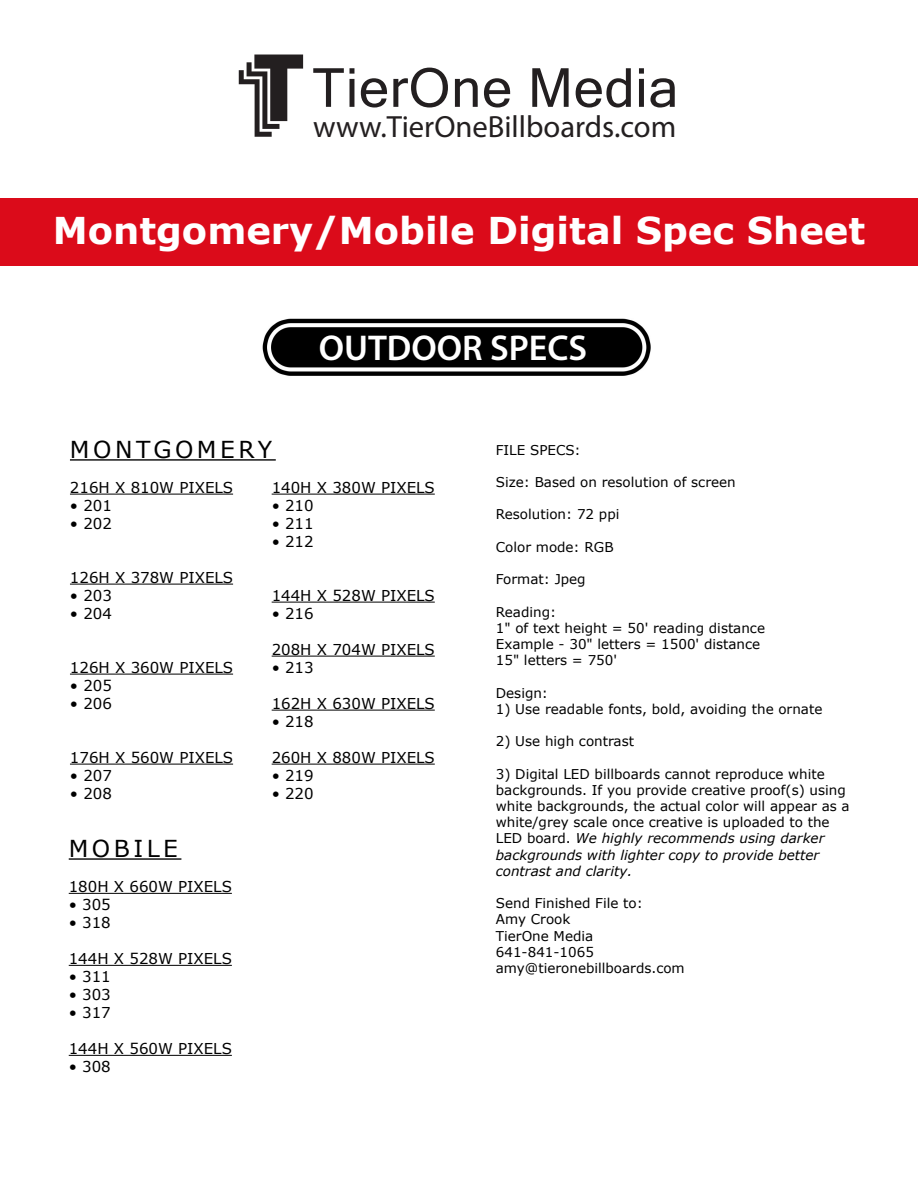
<style>
.page{position:relative;width:918px;height:1188px;background:#fff}
.page>*{position:absolute;margin:0;border:0;box-sizing:border-box;transform-origin:0 0}
.t1{font:54px "Microsoft Sans Serif";letter-spacing:.015em;color:#231f20}
.t2{font:700 36.9px "Verdana";color:#fff}
.t3{font:600 36px "Myriad Pro";color:#fff}
.t4{font:30.75px "Myriad Pro";color:#231f20}
.t5{font:23.4px "Verdana";letter-spacing:.15em;color:#000}
.t6{font:15px "Verdana";color:#000}
.t7{font:13.5px/16.2px "Verdana";color:#000}
.s1{font-style:italic}
</style>
<div class="page">
<div style="left:0;top:198px;width:918px;height:68px;background:#db0b1a"></div>
<img style="left:262px;top:318px;width:389px;height:58px">
<div style="left:276px;top:334px;width:354px;height:26px;background:#000"></div>
<svg style="left:239px;top:55px;width:64px;height:82px"></svg>
<hr style="left:70px;top:459px;width:206px;height:2px;background:#000">
<hr style="left:70px;top:494px;width:163px;height:1px;background:#000">
<hr style="left:70px;top:584px;width:163px;height:1px;background:#000">
<hr style="left:70px;top:674px;width:163px;height:1px;background:#000">
<hr style="left:70px;top:764px;width:163px;height:1px;background:#000">
<hr style="left:272px;top:494px;width:163px;height:1px;background:#000">
<hr style="left:272px;top:602px;width:163px;height:1px;background:#000">
<hr style="left:272px;top:656px;width:163px;height:1px;background:#000">
<hr style="left:272px;top:710px;width:163px;height:1px;background:#000">
<hr style="left:272px;top:764px;width:163px;height:1px;background:#000">
<hr style="left:69px;top:893px;width:163px;height:1px;background:#000">
<hr style="left:69px;top:965px;width:163px;height:1px;background:#000">
<hr style="left:69px;top:1055px;width:163px;height:1px;background:#000">
<hr style="left:69px;top:858px;width:112px;height:2px;background:#000">
<h1 class="t1" style="left:312px;top:53px;width:368px">TierOne Media</h1>
<h3 class="t4" style="left:313px;top:107px;width:365px">www.TierOneBillboards.com</h3>
<h2 class="t2" style="left:53px;top:204px;width:814px">Montgomery/Mobile Digital Spec Sheet</h2>
<h3 class="t3" style="left:319px;top:325px;width:270px">OUTDOOR SPECS</h3>
<h3 class="t5" style="left:70px;top:433px;width:204px">MONTGOMERY</h3>
<p class="t6" style="left:70px;top:477px;width:165px">216H X 810W PIXELS</p>
<p class="t6" style="left:70px;top:495px;width:44px">• 201</p>
<p class="t6" style="left:70px;top:513px;width:44px">• 202</p>
<p class="t6" style="left:272px;top:477px;width:165px">140H X 380W PIXELS</p>
<p class="t6" style="left:272px;top:495px;width:44px">• 210</p>
<p class="t6" style="left:272px;top:513px;width:44px">• 211</p>
<p class="t6" style="left:272px;top:531px;width:44px">• 212</p>
<p class="t6" style="left:70px;top:567px;width:165px">126H X 378W PIXELS</p>
<p class="t6" style="left:70px;top:585px;width:44px">• 203</p>
<p class="t6" style="left:70px;top:603px;width:44px">• 204</p>
<p class="t6" style="left:70px;top:657px;width:165px">126H X 360W PIXELS</p>
<p class="t6" style="left:70px;top:675px;width:44px">• 205</p>
<p class="t6" style="left:70px;top:693px;width:44px">• 206</p>
<p class="t6" style="left:70px;top:747px;width:165px">176H X 560W PIXELS</p>
<p class="t6" style="left:70px;top:765px;width:44px">• 207</p>
<p class="t6" style="left:70px;top:783px;width:44px">• 208</p>
<h3 class="t5" style="left:69px;top:832px;width:111px">MOBILE</h3>
<p class="t6" style="left:69px;top:876px;width:165px">180H X 660W PIXELS</p>
<p class="t6" style="left:69px;top:894px;width:44px">• 305</p>
<p class="t6" style="left:69px;top:912px;width:44px">• 318</p>
<p class="t6" style="left:69px;top:948px;width:165px">144H X 528W PIXELS</p>
<p class="t6" style="left:69px;top:966px;width:44px">• 311</p>
<p class="t6" style="left:69px;top:984px;width:44px">• 303</p>
<p class="t6" style="left:69px;top:1002px;width:44px">• 317</p>
<p class="t6" style="left:69px;top:1038px;width:165px">144H X 560W PIXELS</p>
<p class="t6" style="left:69px;top:1056px;width:44px">• 308</p>
<p class="t6" style="left:272px;top:585px;width:165px">144H X 528W PIXELS</p>
<p class="t6" style="left:272px;top:603px;width:44px">• 216</p>
<p class="t6" style="left:272px;top:639px;width:165px">208H X 704W PIXELS</p>
<p class="t6" style="left:272px;top:657px;width:44px">• 213</p>
<p class="t6" style="left:272px;top:693px;width:165px">162H X 630W PIXELS</p>
<p class="t6" style="left:272px;top:711px;width:44px">• 218</p>
<p class="t6" style="left:272px;top:747px;width:165px">260H X 880W PIXELS</p>
<p class="t6" style="left:272px;top:765px;width:44px">• 219</p>
<p class="t6" style="left:272px;top:783px;width:44px">• 220</p>
<p class="t7" style="left:496px;top:441px;width:86px">FILE SPECS:</p>
<p class="t7" style="left:496px;top:474px;width:241px">Size: Based on resolution of screen</p>
<p class="t7" style="left:496px;top:506px;width:125px">Resolution: 72 ppi</p>
<p class="t7" style="left:496px;top:539px;width:119px">Color mode: RGB</p>
<p class="t7" style="left:496px;top:571px;width:91px">Format: Jpeg</p>
<p class="t7" style="left:496px;top:603px;width:271px">Reading:<br>1" of text height = 50' reading distance<br>Example - 30" letters = 1500' distance<br>15" letters = 750'</p>
<p class="t7" style="left:496px;top:684px;width:54px">Design:</p>
<p class="t7" style="left:496px;top:701px;width:328px">1) Use readable fonts, bold, avoiding the ornate</p>
<p class="t7" style="left:496px;top:733px;width:140px">2) Use high contrast</p>
<p class="t7" style="left:496px;top:765px;width:355px">3) Digital LED billboards cannot reproduce white backgrounds. If you provide creative proof(s) using white backgrounds, the actual color will appear as a white/grey scale once creative is uploaded to the LED board. <span class="s1">We highly recommends using darker backgrounds with lighter copy to provide better contrast and clarity.</span></p>
<p class="t7" style="left:496px;top:895px;width:190px">Send Finished File to:<br>Amy Crook<br>TierOne Media<br>641-841-1065 amy@tieronebillboards.com</p>
</div>
